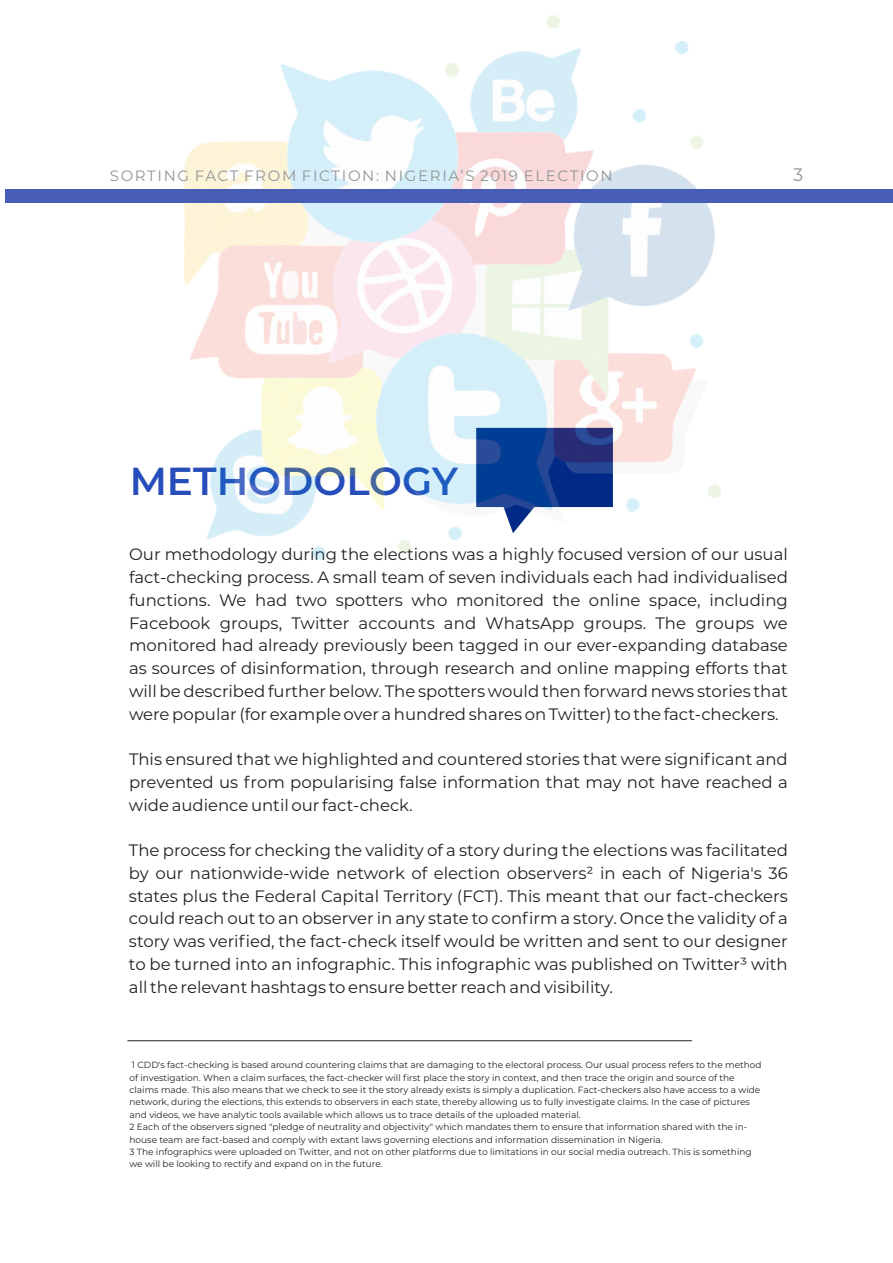
<style>
.page{position:relative;width:893px;height:1263px;background:#fff}
.page>*{position:absolute;margin:0;border:0;box-sizing:border-box;transform-origin:0 0}
.t1{font:600 39px "Montserrat";color:#264dba}
.t2{font:18px "Montserrat";color:#939598}
.t3{font:16.5px/22.8px "Montserrat";color:#231f20;text-align:justify}
.t4{font:15px "Montserrat";letter-spacing:.11em;color:#939598}
.t5{font:9px/12.5px "Montserrat";color:#231f20}
</style>
<div class="page">
<img style="left:185px;top:16px;width:535px;height:543px">
<hr style="left:127px;top:1040px;width:565px;height:1px;background:#231f20">
<div style="left:5px;top:189px;width:888px;height:13px;background:#475db6"></div>
<p class="t4" style="left:110px;top:167px;width:504px">SORTING FACT FROM FICTION: NIGERIA’S 2019 ELECTION</p>
<p class="t2" style="left:793px;top:164px;width:12px">3</p>
<h1 class="t1" style="left:130px;top:457px;width:330px">METHODOLOGY</h1>
<p class="t3" style="left:129px;top:543px;width:660px">Our methodology during the elections was a highly focused version of our usual fact-checking process. A small team of seven individuals each had individualised functions. We had two spotters who monitored the online space, including Facebook groups, Twitter accounts and WhatsApp groups. The groups we monitored had already previously been tagged in our ever-expanding database as sources of disinformation, through research and online mapping efforts that will be described further below. The spotters would then forward news stories that were popular (for example over a hundred shares on Twitter) to the fact-checkers.</p>
<p class="t3" style="left:129px;top:748px;width:660px">This ensured that we highlighted and countered stories that were significant and prevented us from popularising false information that may not have reached a wide audience until our fact-check.</p>
<p class="t3" style="left:129px;top:839px;width:660px">The process for checking the validity of a story during the elections was facilitated by our nationwide-wide network of election observers² in each of Nigeria's 36 states plus the Federal Capital Territory (FCT). This meant that our fact-checkers could reach out to an observer in any state to confirm a story. Once the validity of a story was verified, the fact-check itself would be written and sent to our designer to be turned into an infographic. This infographic was published on Twitter³ with all the relevant hashtags to ensure better reach and visibility.</p>
<p class="t5" style="left:129px;top:1059px;width:634px">1 CDD's fact-checking is based around countering claims that are damaging to the electoral process. Our usual process refers to the method of investigation. When a claim surfaces, the fact-checker will first place the story in context, and then trace the origin and source of the claims made. This also means that we check to see it the story already exists is simply a duplication. Fact-checkers also have access to a wide network, during the elections, this extends to observers in each state, thereby allowing us to fully investigate claims. In the case of pictures and videos, we have analytic tools available which allows us to trace details of the uploaded material.<br>2 Each of the observers signed "pledge of neutrality and objectivity" which mandates them to ensure that information shared with the in&shy;house team are fact-based and comply with extant laws governing elections and information dissemination in Nigeria.<br>3 The infographics were uploaded on Twitter, and not on other platforms due to limitations in our social media outreach. This is something we will be looking to rectify and expand on in the future.</p>
</div>
